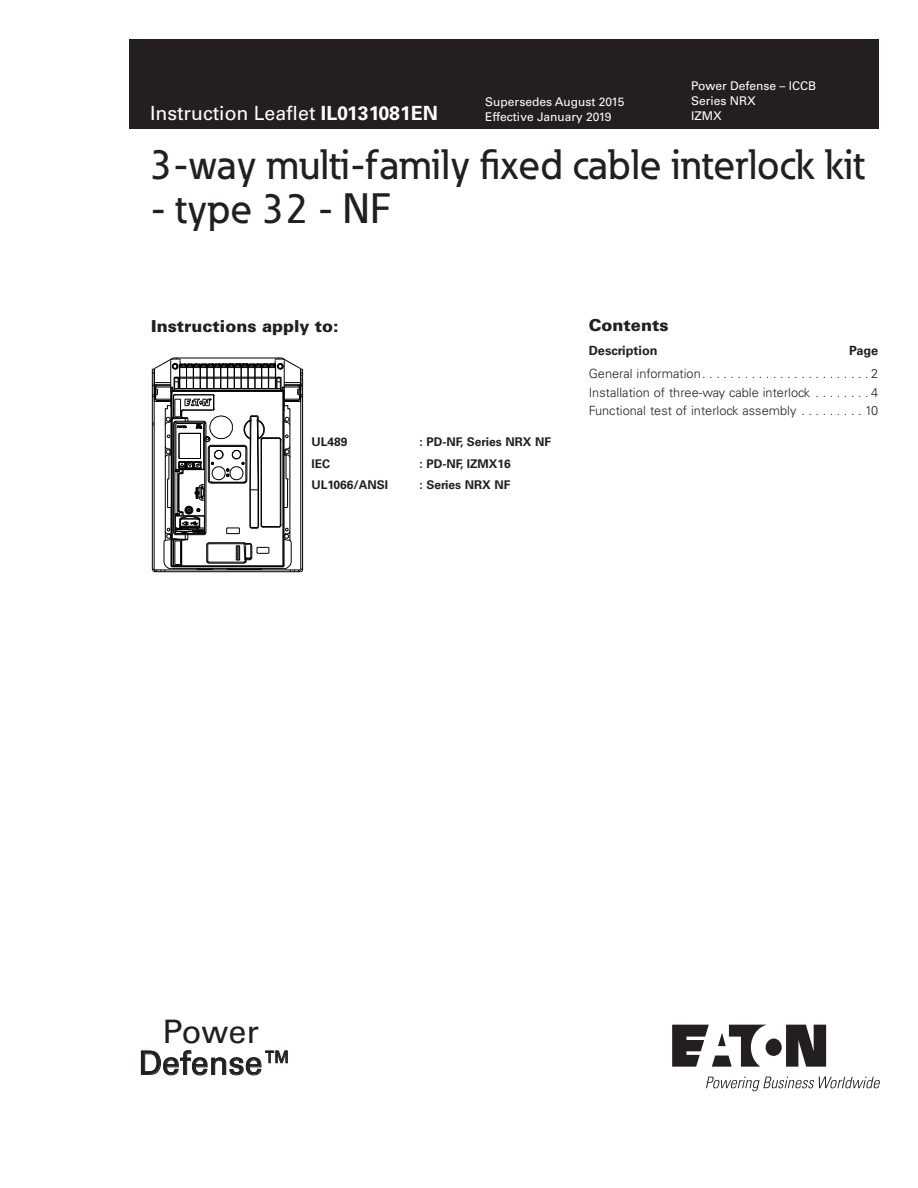
<style>
.page{position:relative;width:918px;height:1188px;background:#fff}
.page>*{position:absolute;margin:0;border:0;box-sizing:border-box;transform-origin:0 0}
._00_Product{font:500 42px "Eaton";color:#231f20}
.t1{font:32.4px/31.5px "Univers LT Std";color:#231f20;text-align:center}
.t2{font:19.5px "Univers LT Std";color:#fff}
._01_Head1{font:900 16.5px "Univers LT Std";color:#231f20}
._10_TOC2__1_column{font:300 12.75px "Univers LT Std";color:#231f20}
._10_TOC1{font:700 12.75px "Univers LT Std";color:#231f20}
.t3{font:12px/15px "Univers LT Std";color:#fff}
._02_Body{font:700 12px "Univers LT Std";color:#231f20}
._01_Head2{font:700 12px "Univers LT Std";color:#231f20}
.s1{font-weight:700}
</style>
<div class="page">
<div style="left:129px;top:39px;width:750px;height:90px;background:#231f20"></div>
<svg style="left:672px;top:1025px;width:154px;height:42px"></svg>
<svg style="left:706px;top:1077px;width:174px;height:14px"></svg>
<svg style="left:141px;top:1050px;width:147px;height:25px"></svg>
<svg style="left:152px;top:357px;width:152px;height:215px"></svg>
<h3 class="t2" style="left:150px;top:102px;width:289px">Instruction Leaflet <span class="s1">IL0131081EN</span></h3>
<p class="t3" style="left:485px;top:94px;width:141px">Supersedes August 2015<br>Effective January 2019</p>
<p class="t3" style="left:691px;top:78px;width:127px">Power Defense – ICCB<br>Series NRX<br>IZMX</p>
<p class="_00_Product" style="left:150px;top:139px;width:716px">3-way multi-family fixed cable interlock kit</p>
<p class="_00_Product" style="left:150px;top:182px;width:242px">- type 32 - NF</p>
<p class="_01_Head1" style="left:151px;top:316px;width:189px">Instructions apply to:</p>
<p class="_01_Head2" style="left:312px;top:435px;width:38px">UL489</p>
<p class="_01_Head2" style="left:420px;top:435px;width:133px">: PD-NF, Series NRX NF</p>
<p class="_02_Body" style="left:312px;top:457px;width:20px">IEC</p>
<p class="_02_Body" style="left:420px;top:457px;width:93px">: PD-NF, IZMX16</p>
<p class="_02_Body" style="left:312px;top:478px;width:78px">UL1066/ANSI</p>
<p class="_02_Body" style="left:420px;top:478px;width:92px">: Series NRX NF</p>
<p class="_01_Head1" style="left:589px;top:315px;width:81px">Contents</p>
<p class="_10_TOC1" style="left:589px;top:343px;width:70px">Description</p>
<p class="_10_TOC1" style="left:849px;top:343px;width:30px">Page</p>
<p class="_10_TOC2__1_column" style="left:589px;top:366px;width:291px">General information . . . . . . . . . . . . . . . . . . . . . . . 2</p>
<p class="_10_TOC2__1_column" style="left:589px;top:384px;width:291px">Installation of three-way cable interlock . . . . . . . 4</p>
<p class="_10_TOC2__1_column" style="left:589px;top:403px;width:291px">Functional test of interlock assembly . . . . . . . . 10</p>
<h2 class="t1" style="left:139px;top:1016px;width:158px">Power<br>Defense™</h2>
</div>
